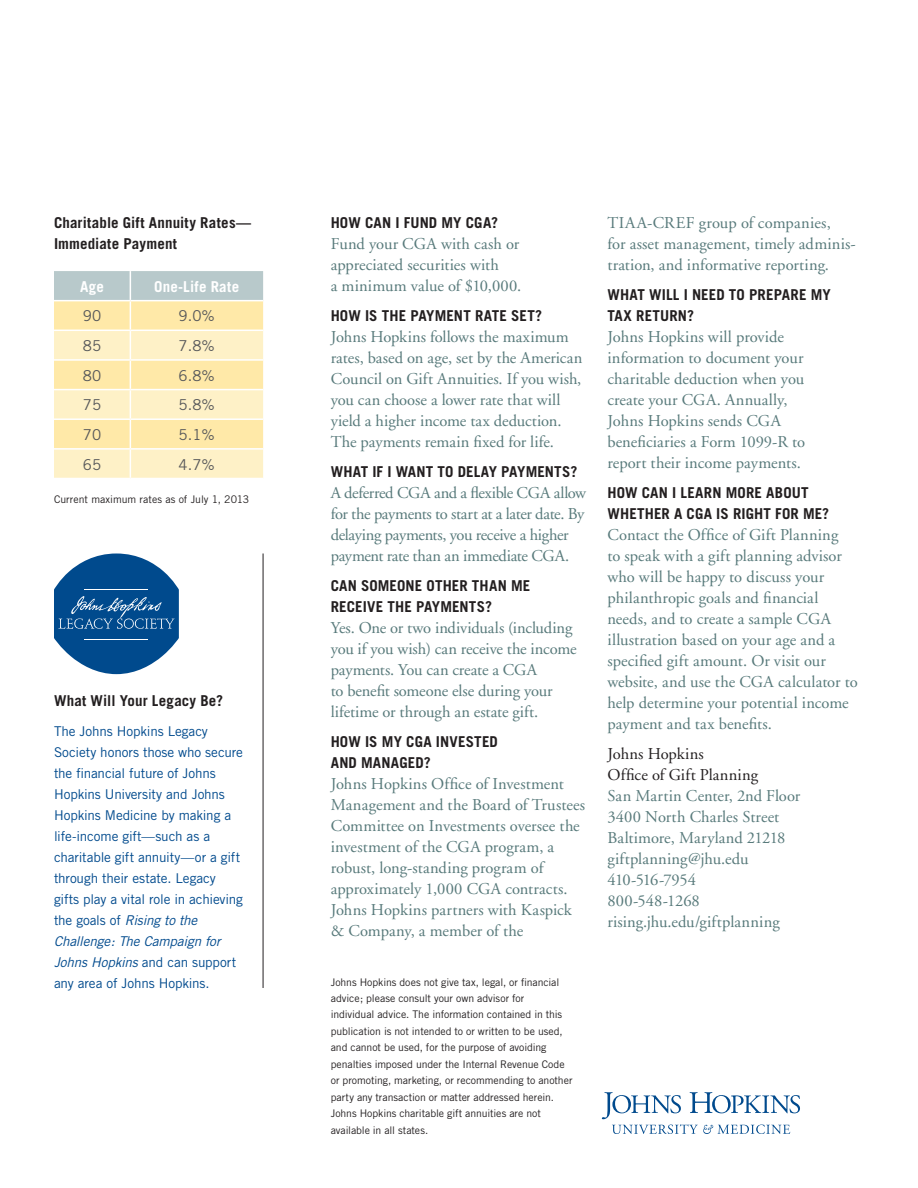
<style>
.page{position:relative;width:918px;height:1188px;background:#fff}
.page>*{position:absolute;margin:0;border:0;box-sizing:border-box;transform-origin:0 0}
.t1{font:16.5px/21px "Adobe Garamond";color:#587a7b}
.t2{font:16.5px/21px "Adobe Garamond";letter-spacing:-.025em;color:#587a7b}
.t3{font:16.5px/21px "Adobe Garamond";letter-spacing:.01em;color:#231f20}
.t4{font:700 15px/21px "Trade Gothic";letter-spacing:.01em;color:#231f20}
.t5{font:15px "Trade Gothic";color:#57585a}
.t6{font:700 15px "Trade Gothic";color:#fff}
.t7{font:13.5px/21px "Trade Gothic";letter-spacing:-.01em;color:#004a8d}
.t8{font:10.5px/16.5px "Trade Gothic";letter-spacing:-.005em;color:#231f20}
.s1{font-style:italic}
</style>
<div class="page">
<hr style="left:263px;top:554px;width:1px;height:434px;background:#231f20">
<svg style="left:602px;top:1092px;width:198px;height:42px"></svg>
<svg style="left:54px;top:554px;width:125px;height:120px"></svg>
<svg style="left:54px;top:271px;width:209px;height:207px;background:#f4e8bd"></svg>
<p class="t4" style="left:54px;top:212px;width:199px">CHARITABLE GIFT ANNUITY RATES—<br>IMMEDIATE PAYMENT</p>
<p class="t6" style="left:80px;top:277px;width:25px">AGE</p>
<p class="t6" style="left:154px;top:277px;width:86px">ONE-LIFE RATE</p>
<p class="t5" style="left:83px;top:307px;width:20px">90</p>
<p class="t5" style="left:179px;top:307px;width:38px">9.0%</p>
<p class="t5" style="left:83px;top:337px;width:20px">85</p>
<p class="t5" style="left:179px;top:337px;width:38px">7.8%</p>
<p class="t5" style="left:83px;top:366px;width:20px">80</p>
<p class="t5" style="left:179px;top:366px;width:38px">6.8%</p>
<p class="t5" style="left:83px;top:396px;width:20px">75</p>
<p class="t5" style="left:179px;top:396px;width:38px">5.8%</p>
<p class="t5" style="left:83px;top:425px;width:20px">70</p>
<p class="t5" style="left:179px;top:425px;width:38px">5.1%</p>
<p class="t5" style="left:83px;top:455px;width:20px">65</p>
<p class="t5" style="left:179px;top:455px;width:38px">4.7%</p>
<p class="t8" style="left:54px;top:491px;width:197px">Current maximum rates as of July 1, 2013</p>
<p class="t4" style="left:54px;top:690px;width:171px">WHAT WILL YOUR LEGACY BE?</p>
<p class="t7" style="left:54px;top:721px;width:190px">The Johns Hopkins Legacy<br>Society honors those who secure the financial future of Johns<br>Hopkins University and Johns<br>Hopkins Medicine by making a life-income gift—such as a charitable gift annuity—or a gift through their estate. Legacy gifts play a vital role in achieving the goals of <span class="s1">Rising to the<br>Challenge: The Campaign for<br>Johns Hopkins</span> and can support any area of Johns Hopkins.</p>
<p class="t4" style="left:331px;top:212px;width:169px">HOW CAN I FUND MY CGA?</p>
<p class="t1" style="left:331px;top:233px;width:192px">Fund your CGA with cash or appreciated securities with<br>a minimum value of $10,000.</p>
<p class="t4" style="left:331px;top:305px;width:213px">HOW IS THE PAYMENT RATE SET?</p>
<p class="t1" style="left:331px;top:326px;width:253px">Johns Hopkins follows the maximum rates, based on age, set by the American Council on Gift Annuities. If you wish, you can choose a lower rate that will yield a higher income tax deduction.<br>The payments remain fixed for life.</p>
<p class="t4" style="left:331px;top:461px;width:248px">WHAT IF I WANT TO DELAY PAYMENTS?</p>
<p class="t2" style="left:331px;top:482px;width:257px">A deferred CGA and a flexible CGA allow for the payments to start at a later date. By delaying payments, you receive a higher payment rate than an immediate CGA.</p>
<p class="t4" style="left:331px;top:575px;width:201px">CAN SOMEONE OTHER THAN ME<br>RECEIVE THE PAYMENTS?</p>
<p class="t1" style="left:331px;top:617px;width:247px">Yes. One or two individuals (including you if you wish) can receive the income payments. You can create a CGA<br>to benefit someone else during your lifetime or through an estate gift.</p>
<p class="t4" style="left:331px;top:731px;width:169px">HOW IS MY CGA INVESTED<br>AND MANAGED?</p>
<p class="t1" style="left:331px;top:773px;width:256px">Johns Hopkins Office of Investment Management and the Board of Trustees Committee on Investments oversee the investment of the CGA program, a robust, long-standing program of approximately 1,000 CGA contracts.<br>Johns Hopkins partners with Kaspick &amp; Company, a member of the</p>
<p class="t8" style="left:331px;top:973px;width:243px">Johns Hopkins does not give tax, legal, or financial advice; please consult your own advisor for<br>individual advice. The information contained in this publication is not intended to or written to be used, and cannot be used, for the purpose of avoiding penalties imposed under the Internal Revenue Code or promoting, marketing, or recommending to another party any transaction or matter addressed herein.<br>Johns Hopkins charitable gift annuities are not available in all states.</p>
<p class="t1" style="left:608px;top:213px;width:250px">TIAA-CREF group of companies,<br>for asset management, timely adminis&shy;tration, and informative reporting.</p>
<p class="t4" style="left:607px;top:284px;width:225px">WHAT WILL I NEED TO PREPARE MY<br>TAX RETURN?</p>
<p class="t1" style="left:608px;top:327px;width:199px">Johns Hopkins will provide information to document your charitable deduction when you create your CGA. Annually,<br>Johns Hopkins sends CGA beneficiaries a Form 1099-R to report their income payments.</p>
<p class="t4" style="left:608px;top:482px;width:223px">HOW CAN I LEARN MORE ABOUT<br>WHETHER A CGA IS RIGHT FOR ME?</p>
<p class="t1" style="left:608px;top:525px;width:252px">Contact the Office of Gift Planning<br>to speak with a gift planning advisor who will be happy to discuss your philanthropic goals and financial needs, and to create a sample CGA illustration based on your age and a specified gift amount. Or visit our website, and use the CGA calculator to help determine your potential income payment and tax benefits.</p>
<p class="t3" style="left:608px;top:744px;width:152px">Johns Hopkins<br>Office of Gift Planning</p>
<p class="t1" style="left:608px;top:786px;width:194px">San Martin Center, 2nd Floor<br>3400 North Charles Street<br>Baltimore, Maryland 21218 giftplanning@jhu.edu<br>410-516-7954<br>800-548-1268 rising.jhu.edu/giftplanning</p>
</div>
